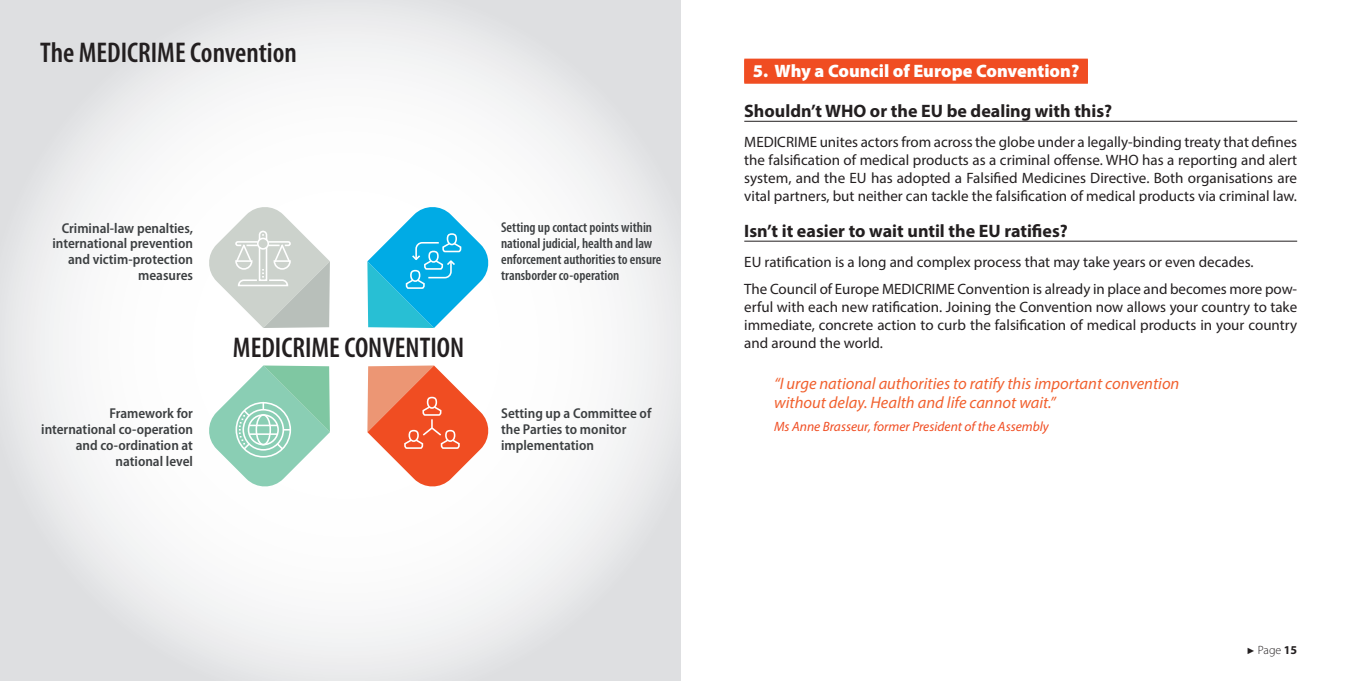
<style>
.page{position:relative;width:1361px;height:681px;background:#fff}
.page>*{position:absolute;margin:0;border:0;box-sizing:border-box;transform-origin:0 0}
.t1{font:600 condensed 28.5px "Myriad Pro";color:#231f20}
.t2{font:700 18px "Myriad Pro";color:#231f20}
.t3{font:900 18px "Myriad Pro";color:#fff}
.t4{font:italic 16.5px/19.5px "Myriad Pro";color:#f1612f}
.t5{font:15px/18px "Myriad Pro";color:#231f20;text-align:justify}
.t6{font:600 semi-condensed 14.25px/15.9px "Myriad Pro";color:#3c3f41;text-align:right}
.t7{font:600 condensed 14.25px/15.9px "Myriad Pro";color:#3c3f41}
.t8{font:italic 13.5px "Myriad Pro";color:#f04d22}
.t9{font:300 12px "Myriad Pro";color:#231f20}
.s1{font-family:"Arial";font-weight:400;font-size:9px}
.s2{font-weight:700}
</style>
<div class="page">
<svg style="left:0;top:0;width:680px;height:680px"></svg>
<svg style="left:206px;top:365px;width:124px;height:124px"></svg>
<div style="left:255px;top:414px;width:16px;height:31px;border:2px solid #fff;border-radius:50%"></div>
<hr style="left:249px;top:424px;width:28px;height:2px;background:#fff">
<hr style="left:249px;top:433px;width:28px;height:2px;background:#fff">
<svg style="left:367px;top:365px;width:124px;height:124px"></svg>
<svg style="left:206px;top:204px;width:124px;height:124px"></svg>
<svg style="left:367px;top:204px;width:124px;height:124px"></svg>
<div style="left:744px;top:60px;width:344px;height:24px;background:#f37b5b"></div>
<div style="left:744px;top:59px;width:344px;height:24px;background:#f04d22"></div>
<hr style="left:744px;top:121px;width:553px;height:1px;background:#231f20">
<hr style="left:744px;top:241px;width:553px;height:1px;background:#231f20">
<h1 class="t1" style="left:40px;top:35px;width:258px">The MEDICRIME Convention</h1>
<p class="t6" style="left:52px;top:219px;width:142px">Criminal-law penalties, international prevention and victim-protection measures</p>
<p class="t7" style="left:501px;top:219px;width:162px">Setting up contact points within national judicial, health and law enforcement authorities to ensure transborder co-operation</p>
<p class="t6" style="left:41px;top:405px;width:153px">Framework for international co-operation and co-ordination at national level</p>
<h1 class="t1" style="left:233px;top:330px;width:233px">MEDICRIME CONVENTION</h1>
<p class="t6" style="left:501px;top:405px;width:152px;text-align:left">Setting up a Committee of the Parties to monitor implementation</p>
<p class="t3" style="left:753px;top:59px;width:328px">5. Why a Council of Europe Convention?</p>
<p class="t2" style="left:744px;top:99px;width:369px">Shouldn’t WHO or the EU be dealing with this?</p>
<p class="t5" style="left:744px;top:133px;width:554px">MEDICRIME unites actors from across the globe under a legally-binding treaty that defines the falsification of medical products as a criminal offense. WHO has a reporting and alert system, and the EU has adopted a Falsified Medicines Directive. Both organisations are vital partners, but neither can tackle the falsification of medical products via criminal law.</p>
<p class="t2" style="left:744px;top:219px;width:325px">Isn’t it easier to wait until the EU ratifies?</p>
<p class="t5" style="left:744px;top:249px;width:554px;line-height:26.5px">EU ratification is a long and complex process that may take years or even decades.<br>The Council of Europe MEDICRIME Convention is already in place and becomes more pow-</p>
<p class="t5" style="left:744px;top:297px;width:554px">erful with each new ratification. Joining the Convention now allows your country to take immediate, concrete action to curb the falsification of medical products in your country and around the world.</p>
<p class="t4" style="left:774px;top:373px;width:407px">“I urge national authorities to ratify this important convention without delay. Health and life cannot wait.”</p>
<p class="t8" style="left:774px;top:417px;width:276px">Ms Anne Brasseur, former President of the Assembly</p>
<p class="t9" style="left:1246px;top:642px;width:52px"><span class="s1">►</span> Page <span class="s2">15</span></p>
</div>
